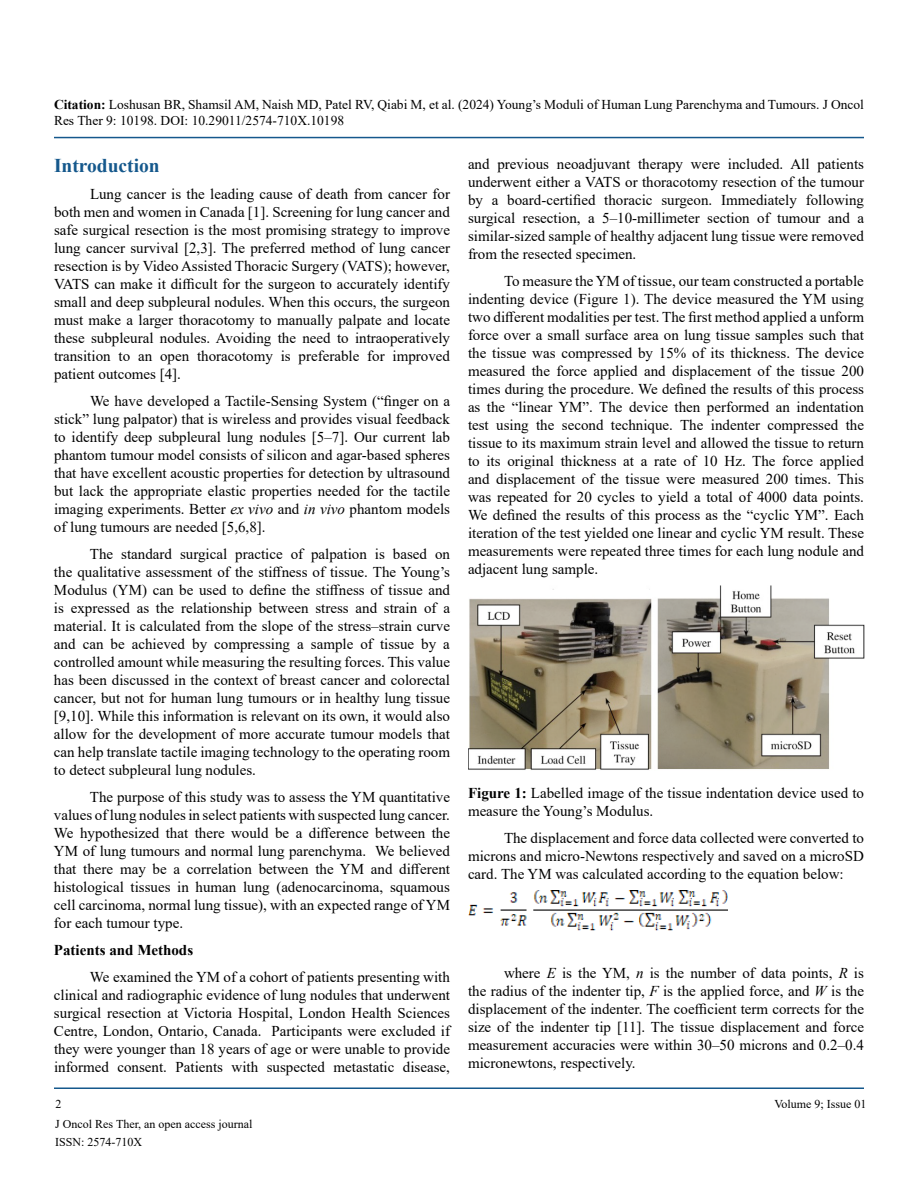
<style>
.page{position:relative;width:918px;height:1188px;background:#fff}
.page>*{position:absolute;margin:0;border:0;box-sizing:border-box;transform-origin:0 0}
.t1{font:700 19.5px "Times New Roman";color:#15588c}
.t2{font:15px/18px "Times New Roman";color:#000;text-align:justify}
.t3{font:700 15px "Times New Roman";color:#000}
.t4{font:13.5px/16.2px "Times New Roman";color:#000}
.t5{font:12px/18.9px "Times New Roman";color:#000}
.s1{font-weight:700}
.s2{font-style:italic}
</style>
<div class="page">
<hr style="left:54px;top:137px;width:810px;height:1px;background:#15588c">
<hr style="left:54px;top:1088px;width:810px;height:1px;background:#15588c">
<img style="left:468px;top:586px;width:397px;height:184px">
<img style="left:468px;top:891px;width:260px;height:40px">
<p class="t4" style="left:54px;top:96px;width:812px"><span class="s1">Citation:</span> Loshusan BR, Shamsil AM, Naish MD, Patel RV, Qiabi M, et al. (2024) Young’s Moduli of Human Lung Parenchyma and Tumours. J Oncol<br>Res Ther 9: 10198. DOI: 10.29011/2574-710X.10198</p>
<h1 class="t1" style="left:54px;top:151px;width:107px">Introduction</h1>
<p class="t2" style="left:54px;top:184px;width:398px;text-indent:36px">Lung cancer is the leading cause of death from cancer for both men and women in Canada [1]. Screening for lung cancer and safe surgical resection is the most promising strategy to improve lung cancer survival [2,3]. The preferred method of lung cancer resection is by Video Assisted Thoracic Surgery (VATS); however, VATS can make it difficult for the surgeon to accurately identify small and deep subpleural nodules. When this occurs, the surgeon must make a larger thoracotomy to manually palpate and locate these subpleural nodules. Avoiding the need to intraoperatively transition to an open thoracotomy is preferable for improved patient outcomes [4].</p>
<p class="t2" style="left:54px;top:391px;width:398px;text-indent:36px">We have developed a Tactile-Sensing System (“finger on a stick” lung palpator) that is wireless and provides visual feedback to identify deep subpleural lung nodules [5–7]. Our current lab phantom tumour model consists of silicon and agar-based spheres that have excellent acoustic properties for detection by ultrasound but lack the appropriate elastic properties needed for the tactile imaging experiments. Better <span class="s2">ex vivo</span> and <span class="s2">in vivo</span> phantom models of lung tumours are needed [5,6,8].</p>
<p class="t2" style="left:54px;top:544px;width:398px;text-indent:36px">The standard surgical practice of palpation is based on the qualitative assessment of the stiffness of tissue. The Young’s Modulus (YM) can be used to define the stiffness of tissue and is expressed as the relationship between stress and strain of a material. It is calculated from the slope of the stress–strain curve and can be achieved by compressing a sample of tissue by a controlled amount while measuring the resulting forces. This value has been discussed in the context of breast cancer and colorectal cancer, but not for human lung tumours or in healthy lung tissue [9,10]. While this information is relevant on its own, it would also allow for the development of more accurate tumour models that can help translate tactile imaging technology to the operating room to detect subpleural lung nodules.</p>
<p class="t2" style="left:54px;top:787px;width:398px;text-indent:36px">The purpose of this study was to assess the YM quantitative values of lung nodules in select patients with suspected lung cancer.<br>We hypothesized that there would be a difference between the YM of lung tumours and normal lung parenchyma. We believed that there may be a correlation between the YM and different histological tissues in human lung (adenocarcinoma, squamous cell carcinoma, normal lung tissue), with an expected range of YM for each tumour type.</p>
<p class="t3" style="left:54px;top:939px;width:141px">Patients and Methods</p>
<p class="t2" style="left:54px;top:967px;width:398px;text-indent:36px">We examined the YM of a cohort of patients presenting with clinical and radiographic evidence of lung nodules that underwent surgical resection at Victoria Hospital, London Health Sciences Centre, London, Ontario, Canada. Participants were excluded if they were younger than 18 years of age or were unable to provide informed consent. Patients with suspected metastatic disease,</p>
<p class="t2" style="left:468px;top:154px;width:398px">and previous neoadjuvant therapy were included. All patients underwent either a VATS or thoracotomy resection of the tumour by a board-certified thoracic surgeon. Immediately following surgical resection, a 5–10-millimeter section of tumour and a similar-sized sample of healthy adjacent lung tissue were removed from the resected specimen.</p>
<p class="t2" style="left:468px;top:271px;width:398px;text-indent:36px">To measure the YM of tissue, our team constructed a portable indenting device (Figure 1). The device measured the YM using two different modalities per test. The first method applied a unform force over a small surface area on lung tissue samples such that the tissue was compressed by 15% of its thickness. The device measured the force applied and displacement of the tissue 200 times during the procedure. We defined the results of this process as the “linear YM”. The device then performed an indentation test using the second technique. The indenter compressed the tissue to its maximum strain level and allowed the tissue to return to its original thickness at a rate of 10 Hz. The force applied and displacement of the tissue were measured 200 times. This was repeated for 20 cycles to yield a total of 4000 data points.<br>We defined the results of this process as the “cyclic YM”. Each iteration of the test yielded one linear and cyclic YM result. These measurements were repeated three times for each lung nodule and adjacent lung sample.</p>
<p class="t2" style="left:468px;top:783px;width:398px"><span class="s1">Figure 1:</span> Labelled image of the tissue indentation device used to measure the Young’s Modulus.</p>
<p class="t2" style="left:468px;top:828px;width:398px;text-indent:36px">The displacement and force data collected were converted to microns and micro-Newtons respectively and saved on a microSD card. The YM was calculated according to the equation below:</p>
<p class="t2" style="left:468px;top:964px;width:398px;text-indent:36px">where <span class="s2">E</span> is the YM, <span class="s2">n</span> is the number of data points, <span class="s2">R</span> is the radius of the indenter tip, <span class="s2">F</span> is the applied force, and <span class="s2">W</span> is the displacement of the indenter. The coefficient term corrects for the size of the indenter tip [11]. The tissue displacement and force measurement accuracies were within 30–50 microns and 0.2–0.4 micronewtons, respectively.</p>
<p class="t5" style="left:56px;top:1094px;width:7px">2</p>
<p class="t5" style="left:774px;top:1094px;width:94px">Volume 9; Issue 01</p>
<p class="t5" style="left:55px;top:1114px;width:199px">J Oncol Res Ther, an open access journal<br>ISSN: 2574-710X</p>
</div>
